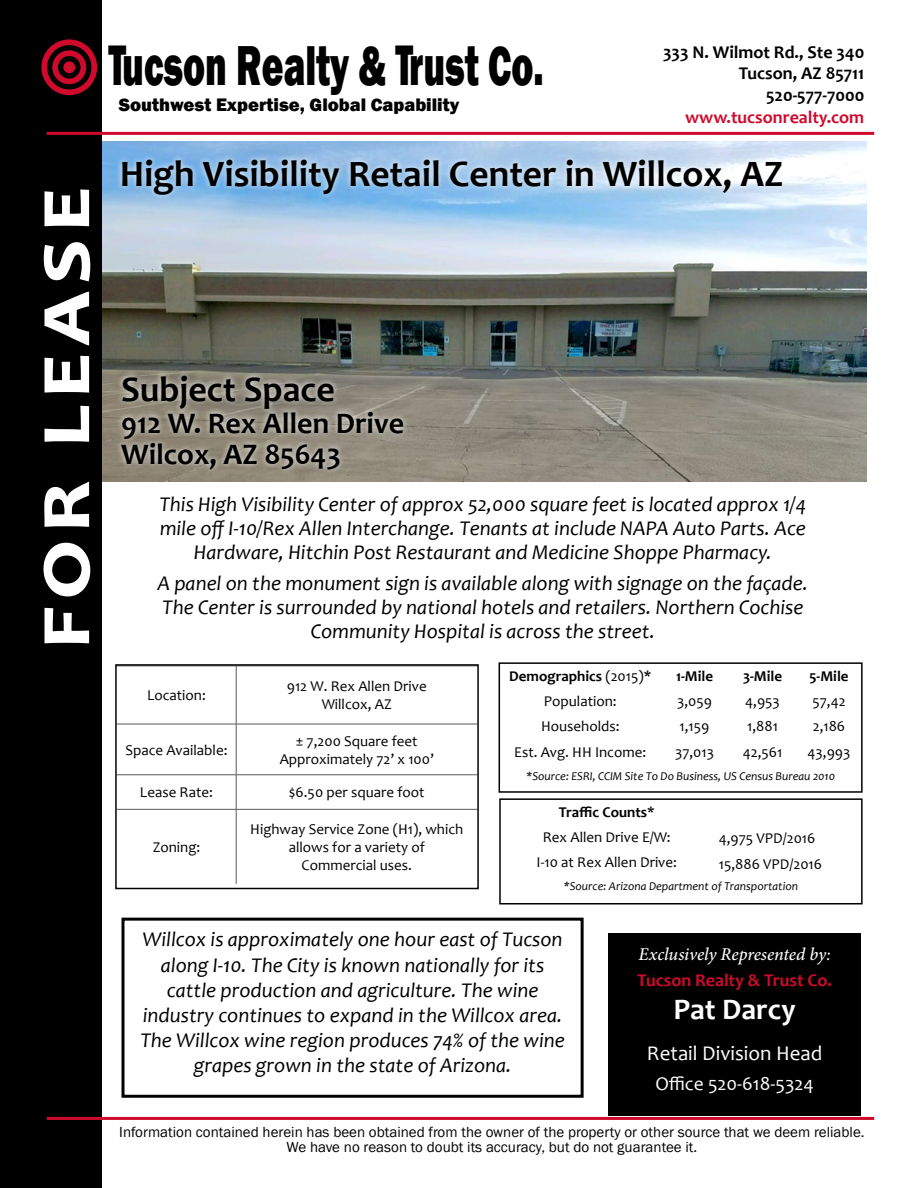
<style>
.page{position:relative;width:918px;height:1188px;background:#fff}
.page>*{position:absolute;margin:0;border:0;box-sizing:border-box;transform-origin:0 0}
.t1{font:800 57.75px "Franklin Gothic";color:#000;scale:.64 1}
.t2{font:700 37.5px "Candara";color:#000}
.t3{font:700 36px "Candara";color:#000}
.t4{font:700 30px/31.5px "Candara";color:#000}
.t5{font:700 30px "Candara";color:#fff}
.t6{font:italic 21px/25.2px "Candara";color:#000;text-align:center}
.t7{font:21px "Candara";color:#fff}
.t8{font:19.5px "Candara";color:#fff}
.t9{font:800 18.6px "Franklin Gothic";color:#000}
.t10{font:700 18px/21.6px "Candara";color:#000;text-align:right}
.t11{font:700 18px "Candara";color:#cf0a2c}
.t12{font:italic 500 18px "Minion Pro";letter-spacing:-.01em;color:#fff}
.t13{font:15px/18px "Candara";color:#000;text-align:center}
.t14{font:15px/15.6px "Franklin Gothic";color:#000;text-align:center}
.t15{font:700 15px "Candara";color:#000}
.t16{font:italic 12px "Candara";color:#000}
.s1{font-size:58.8px}
.s2{font-size:57.9px}
.s3{font-weight:400}
</style>
<div class="page">
<div style="left:609px;top:933px;width:252px;height:182px;background:#000"></div>
<div style="left:499px;top:662px;width:364px;height:131px;border:2px solid #000"></div>
<div style="left:499px;top:798px;width:364px;height:106px;border:2px solid #000"></div>
<hr style="left:236px;top:666px;width:1px;height:58px;background:#58595b">
<hr style="left:117px;top:724px;width:119px;height:1px;background:#58595b">
<hr style="left:236px;top:724px;width:241px;height:1px;background:#58595b">
<hr style="left:236px;top:724px;width:1px;height:51px;background:#58595b">
<hr style="left:117px;top:775px;width:119px;height:1px;background:#58595b">
<hr style="left:236px;top:775px;width:241px;height:1px;background:#58595b">
<hr style="left:236px;top:775px;width:1px;height:34px;background:#58595b">
<hr style="left:117px;top:809px;width:119px;height:1px;background:#58595b">
<hr style="left:236px;top:809px;width:241px;height:1px;background:#58595b">
<hr style="left:236px;top:810px;width:1px;height:74px;background:#58595b">
<div style="left:115px;top:664px;width:364px;height:225px;border:2px solid #000"></div>
<div style="left:122px;top:918px;width:462px;height:180px;border:3px solid #000"></div>
<img style="left:102px;top:141px;width:764px;height:340px">
<div style="left:116px;top:154px;width:672px;height:46px;background:#fff;opacity:.85"></div>
<div style="left:115px;top:369px;width:294px;height:107px;background:#fff;opacity:.85"></div>
<div style="left:0;top:0;width:102px;height:1188px;background:#000"></div>
<hr style="left:47px;top:132px;width:827px;height:3px;background:#d00a2c">
<hr style="left:47px;top:1117px;width:827px;height:3px;background:#d00a2c">
<div style="left:41px;top:39px;width:56px;height:56px;border:6px solid #d00a2c;border-radius:50%"></div>
<div style="left:52px;top:50px;width:34px;height:34px;border:6px solid #d00a2c;border-radius:50%"></div>
<div style="left:65px;top:63px;width:8px;height:8px;background:#be1e2d;border-radius:50%"></div>
<div style="left:63px;top:61px;width:12px;height:12px;border:4px solid #d00a2c;border-radius:50%"></div>
<svg style="left:43px;top:189px;width:48px;height:455px"></svg>
<h1 class="t1" style="left:108px;top:28px;width:682px"><span class="s1">T</span>ucson <span class="s2">R</span>ealty &amp; <span class="s1">T</span>rust Co.</h1>
<p class="t9" style="left:119px;top:93px;width:342px">Southwest Expertise, Global Capability</p>
<p class="t10" style="left:663px;top:41px;width:203px">333 N. Wilmot Rd., Ste 340<br>Tucson, AZ 85711<br>520-577-7000</p>
<p class="t11" style="left:685px;top:105px;width:181px">www.tucsonrealty.com</p>
<h2 class="t2" style="left:120px;top:150px;width:665px">High Visibility Retail Center in Willcox, AZ</h2>
<h3 class="t3" style="left:121px;top:367px;width:215px">Subject Space</h3>
<h3 class="t4" style="left:121px;top:407px;width:284px">912 W. Rex Allen Drive<br>Wilcox, AZ 85643</h3>
<p class="t6" style="left:159px;top:492px;width:648px;line-height:24px">This High Visibility Center of approx 52,000 square feet is located approx 1/4 mile off I-10/Rex Allen Interchange. Tenants at include NAPA Auto Parts. Ace<br>Hardware, Hitchin Post Restaurant and Medicine Shoppe Pharmacy.</p>
<p class="t6" style="left:157px;top:571px;width:652px;line-height:24px">A panel on the monument sign is available along with signage on the façade.<br>The Center is surrounded by national hotels and retailers. Northern Cochise<br>Community Hospital is across the street.</p>
<p class="t15" style="left:509px;top:666px;width:144px">Demographics <span class="s3">(2015)</span>*</p>
<p class="t15" style="left:676px;top:666px;width:39px">1-Mile</p>
<p class="t15" style="left:743px;top:666px;width:41px">3-Mile</p>
<p class="t15" style="left:809px;top:666px;width:41px">5-Mile</p>
<p class="t13" style="left:544px;top:692px;width:74px">Population:</p>
<p class="t13" style="left:677px;top:692px;width:36px">3,059</p>
<p class="t13" style="left:745px;top:692px;width:36px">4,953</p>
<p class="t13" style="left:812px;top:692px;width:35px">57,42</p>
<p class="t13" style="left:541px;top:717px;width:80px">Households:</p>
<p class="t13" style="left:680px;top:717px;width:31px">1,159</p>
<p class="t13" style="left:747px;top:717px;width:32px">1,881</p>
<p class="t13" style="left:813px;top:717px;width:34px">2,186</p>
<p class="t13" style="left:514px;top:743px;width:133px">Est. Avg. HH Income:</p>
<p class="t13" style="left:675px;top:743px;width:40px">37,013</p>
<p class="t13" style="left:743px;top:743px;width:41px">42,561</p>
<p class="t13" style="left:808px;top:743px;width:44px">43,993</p>
<p class="t16" style="left:526px;top:768px;width:310px">*Source: ESRI, CCIM Site To Do Business, US Census Bureau 2010</p>
<p class="t15" style="left:559px;top:803px;width:97px">Traffic Counts*</p>
<p class="t13" style="left:543px;top:828px;width:129px">Rex Allen Drive E/W:</p>
<p class="t13" style="left:719px;top:829px;width:98px">4,975 VPD/2016</p>
<p class="t13" style="left:537px;top:853px;width:142px">I-10 at Rex Allen Drive:</p>
<p class="t13" style="left:719px;top:855px;width:105px">15,886 VPD/2016</p>
<p class="t16" style="left:564px;top:879px;width:236px">*Source: Arizona Department of Transportation</p>
<p class="t13" style="left:147px;top:686px;width:60px">Location:</p>
<p class="t13" style="left:287px;top:677px;width:141px">912 W. Rex Allen Drive<br>Willcox, AZ</p>
<p class="t13" style="left:125px;top:741px;width:104px">Space Available:</p>
<p class="t13" style="left:280px;top:732px;width:156px">± 7,200 Square feet<br>Approximately 72’ x 100’</p>
<p class="t13" style="left:140px;top:783px;width:74px">Lease Rate:</p>
<p class="t13" style="left:289px;top:783px;width:137px">$6.50 per square foot</p>
<p class="t13" style="left:250px;top:820px;width:214px">Highway Service Zone (H1), which allows for a variety of<br>Commercial uses.</p>
<p class="t13" style="left:153px;top:838px;width:49px">Zoning:</p>
<p class="t6" style="left:140px;top:927px;width:426px">Willcox is approximately one hour east of Tucson along I-10. The City is known nationally for its cattle production and agriculture. The wine industry continues to expand in the Willcox area.<br>The Willcox wine region produces 74% of the wine grapes grown in the state of Arizona.</p>
<p class="t12" style="left:639px;top:942px;width:194px">Exclusively Represented by:</p>
<p class="t11" style="left:637px;top:969px;width:196px">Tucson Realty &amp; Trust Co.</p>
<h3 class="t5" style="left:673px;top:991px;width:124px">Pat Darcy</h3>
<p class="t7" style="left:647px;top:1040px;width:177px">Retail Division Head</p>
<p class="t8" style="left:655px;top:1072px;width:160px">Office 520-618-5324</p>
<p class="t14" style="left:119px;top:1124px;width:747px">Information contained herein has been obtained from the owner of the property or other source that we deem reliable.<br>We have no reason to doubt its accuracy, but do not guarantee it.</p>
</div>
